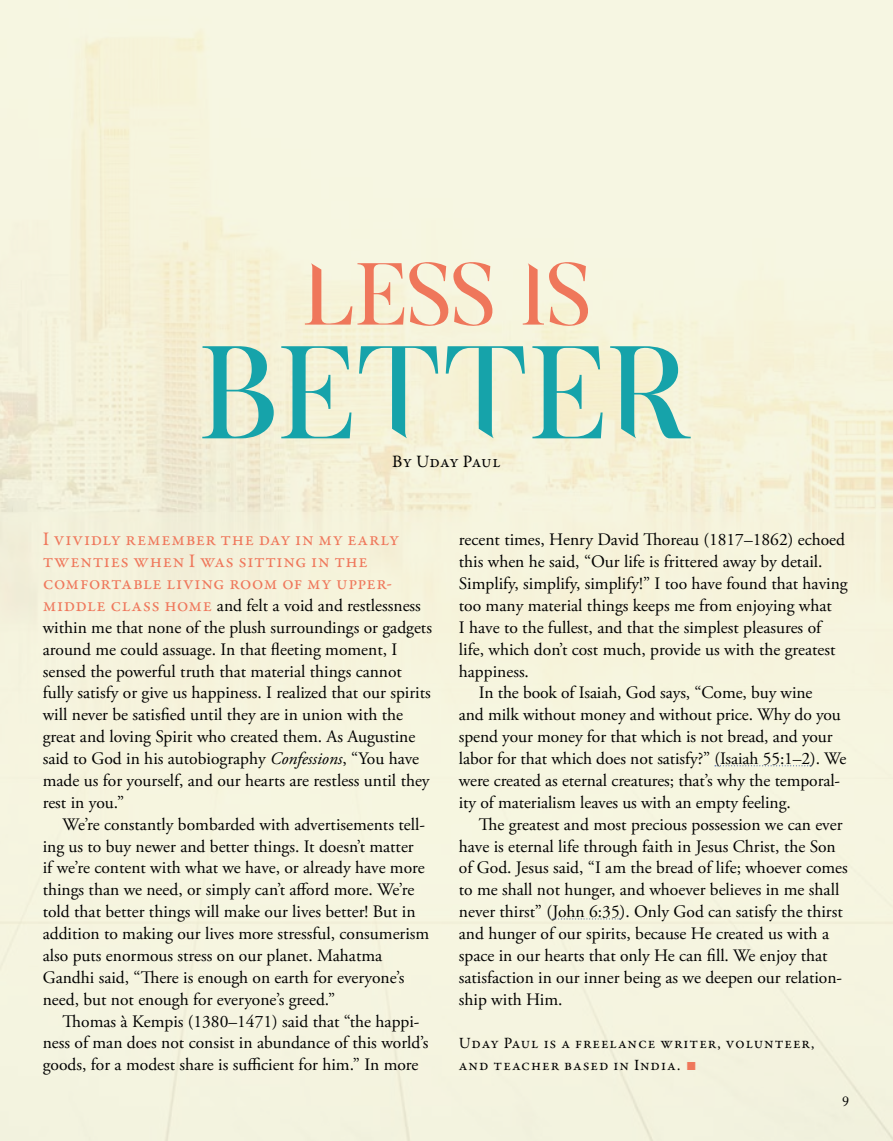
<style>
.page{position:relative;width:893px;height:1141px;background:#fff}
.page>*{position:absolute;margin:0;border:0;box-sizing:border-box;transform-origin:0 0}
.t1{font:126px "Exodus Demo Sa";color:#16a3aa}
.t2{font:84px "Exodus Demo Sa";color:#ef775b}
.t3{font:19.25px/21.9px "Garamond Premr Pro";letter-spacing:.03em;color:#ef775b}
.t4{font:17.5px/21.9px "Adobe Garamond Pro";color:#000}
.t5{font:17.5px "Garamond Premr Pro";letter-spacing:.005em;color:#000}
.t6{font:15.75px/21.9px "Garamond Premr Pro";letter-spacing:.06em;color:#000}
.t7{font:14px "Adobe Caslon Pro";color:#000}
.s1{font-family:"Garamond Premr Pro";font-size:19.25px;color:#ef775b}
.s2{font-style:italic}
.s3{font-family:"Arial";font-size:17.32px;color:#ef775b}
</style>
<div class="page">
<svg style="left:715px;top:765px;width:96px;height:1px"></svg>
<svg style="left:553px;top:918px;width:67px;height:1px"></svg>
<h2 class="t2" style="left:302px;top:244px;width:290px">LESS IS</h2>
<h1 class="t1" style="left:198px;top:317px;width:497px">BETTER</h1>
<p class="t5" style="left:392px;top:451px;width:110px">By Uday Paul</p>
<p class="t3" style="left:43px;top:529px;width:358px">I vividly remember the day in my early twenties when I was sitting in the comfortable living room of my upper-</p>
<p class="t4" style="left:43px;top:595px;width:391px"><span class="s1">middle class home</span> and felt a void and restlessness within me that none of the plush surroundings or gadgets around me could assuage. In that fleeting moment, I sensed the powerful truth that material things cannot fully satisfy or give us happiness. I realized that our spirits will never be satisfied until they are in union with the great and loving Spirit who created them. As Augustine said to God in his autobiography <span class="s2">Confessions</span>, “You have made us for yourself, and our hearts are restless until they rest in you.”</p>
<p class="t4" style="left:43px;top:814px;width:388px;text-indent:20px">We’re constantly bombarded with advertisements tell&shy;ing us to buy newer and better things. It doesn’t matter<br>if we’re content with what we have, or already have more things than we need, or simply can’t afford more. We’re told that better things will make our lives better! But in addition to making our lives more stressful, consumerism also puts enormous stress on our planet. Mahatma Gandhi said, “There is enough on earth for everyone’s need, but not enough for everyone’s greed.”</p>
<p class="t4" style="left:43px;top:1011px;width:387px;text-indent:20px">Thomas à Kempis (1380–1471) said that “the happi&shy;ness of man does not consist in abundance of this world’s goods, for a modest share is sufficient for him.” In more</p>
<p class="t4" style="left:459px;top:529px;width:388px">recent times, Henry David Thoreau (1817–1862) echoed</p>
<p class="t4" style="left:459px;top:551px;width:365px">this when he said, “Our life is frittered away by detail.</p>
<p class="t4" style="left:459px;top:573px;width:390px">Simplify, simplify, simplify!” I too have found that having</p>
<p class="t4" style="left:459px;top:595px;width:375px">too many material things keeps me from enjoying what</p>
<p class="t4" style="left:459px;top:617px;width:364px">I have to the fullest, and that the simplest pleasures of</p>
<p class="t4" style="left:459px;top:639px;width:378px">life, which don’t cost much, provide us with the greatest</p>
<p class="t4" style="left:459px;top:661px;width:72px">happiness.</p>
<p class="t4" style="left:479px;top:683px;width:335px">In the book of Isaiah, God says, “Come, buy wine</p>
<p class="t4" style="left:459px;top:704px;width:384px">and milk without money and without price. Why do you</p>
<p class="t4" style="left:459px;top:726px;width:375px">spend your money for that which is not bread, and your</p>
<p class="t4" style="left:459px;top:748px;width:389px">labor for that which does not satisfy?” (Isaiah 55:1–2). We</p>
<p class="t4" style="left:459px;top:770px;width:383px">were created as eternal creatures; that’s why the temporal-</p>
<p class="t4" style="left:459px;top:792px;width:333px">ity of materialism leaves us with an empty feeling.</p>
<p class="t4" style="left:479px;top:814px;width:365px">The greatest and most precious possession we can ever</p>
<p class="t4" style="left:459px;top:836px;width:378px">have is eternal life through faith in Jesus Christ, the Son</p>
<p class="t4" style="left:459px;top:858px;width:390px">of God. Jesus said, “I am the bread of life; whoever comes</p>
<p class="t4" style="left:459px;top:879px;width:382px">to me shall not hunger, and whoever believes in me shall</p>
<p class="t4" style="left:459px;top:901px;width:385px">never thirst” (John 6:35). Only God can satisfy the thirst</p>
<p class="t4" style="left:459px;top:923px;width:372px">and hunger of our spirits, because He created us with a</p>
<p class="t4" style="left:459px;top:945px;width:370px">space in our hearts that only He can fill. We enjoy that</p>
<p class="t4" style="left:459px;top:967px;width:385px">satisfaction in our inner being as we deepen our relation-</p>
<p class="t4" style="left:459px;top:989px;width:105px">ship with Him.</p>
<p class="t6" style="left:459px;top:1033px;width:357px">Uday Paul is a freelance writer, volunteer, and teacher based in India. <span class="s3">■</span></p>
<p class="t7" style="left:842px;top:1093px;width:8px">9</p>
</div>
